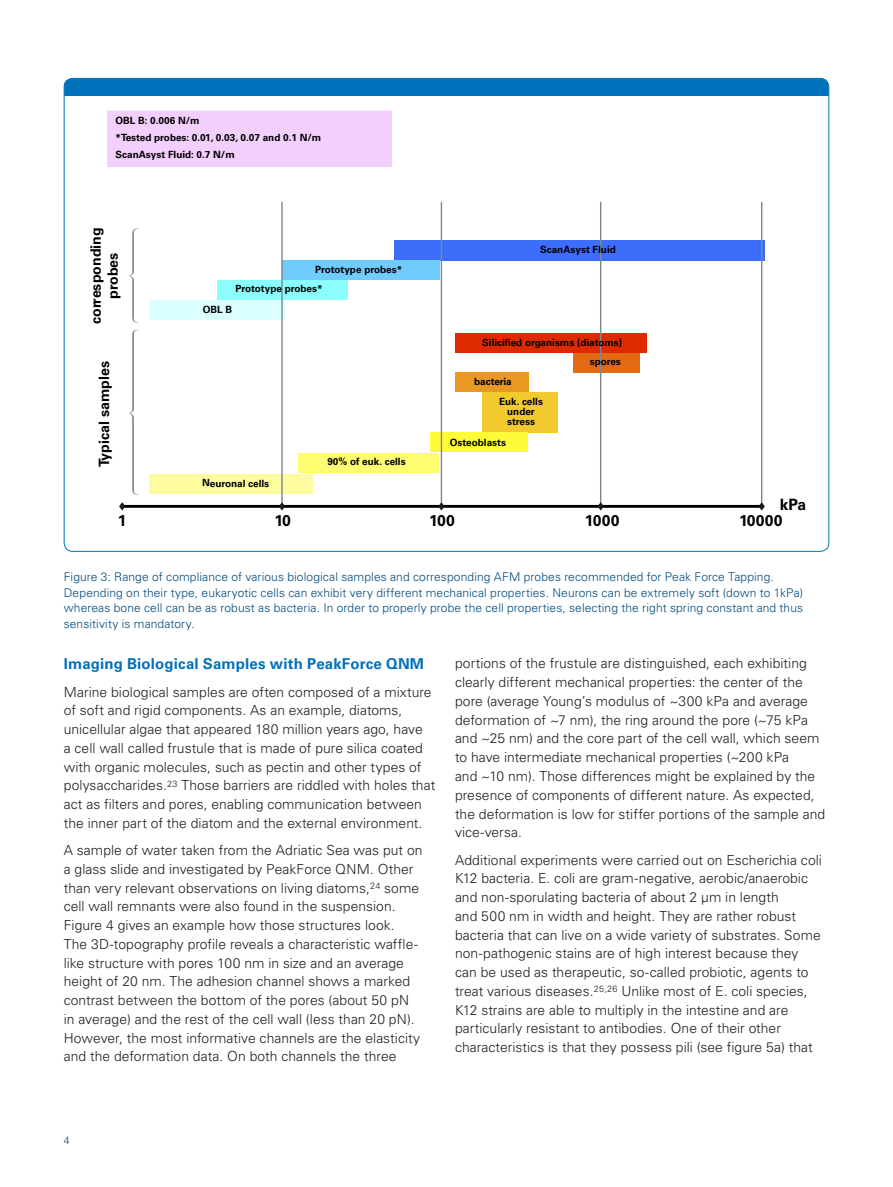
<style>
.page{position:relative;width:893px;height:1187px;background:#fff}
.page>*{position:absolute;margin:0;border:0;box-sizing:border-box;transform-origin:0 0}
.t1{font:700 15.6px "Univers LT Std";letter-spacing:.01em;color:#000}
.application_body{font:700 15px "Univers LT Std";letter-spacing:.01em;color:#0071bc}
.t2{font:700 14.25px/17.1px "Univers LT Std";color:#000;text-align:center}
.application_body-2{font:300 13.8px/18.8px "Univers LT Std";color:#231f20}
.application_legend{font:300 12px/15.8px "Univers LT Std";letter-spacing:.01em;color:#004a7f}
.application_legend-2{font:300 10.5px "Univers LT Std";color:#004a7f}
.t3{font:700 9.9px/17.1px "Univers LT Std";color:#000}
</style>
<div class="page">
<div style="left:64px;top:78px;width:765px;height:17px;background:#0072bc"></div>
<div style="left:394px;top:240px;width:370px;height:20px;background:#3d6efb"></div>
<div style="left:282px;top:260px;width:158px;height:20px;background:#70ccfd"></div>
<div style="left:217px;top:280px;width:131px;height:20px;background:#8bfdff"></div>
<div style="left:149px;top:300px;width:136px;height:19px;background:#dbfeff"></div>
<div style="left:455px;top:333px;width:192px;height:19px;background:#de2a00"></div>
<div style="left:573px;top:352px;width:66px;height:20px;background:#e36a15"></div>
<div style="left:455px;top:372px;width:74px;height:20px;background:#e99921"></div>
<div style="left:482px;top:392px;width:76px;height:40px;background:#f2ca2d"></div>
<div style="left:430px;top:432px;width:97px;height:20px;background:#fefb39"></div>
<div style="left:298px;top:452px;width:140px;height:20px;background:#fefc70"></div>
<div style="left:149px;top:474px;width:164px;height:19px;background:#fefc9e"></div>
<hr style="left:281px;top:202px;width:2px;height:304px;background:#7a8a95">
<hr style="left:441px;top:202px;width:1px;height:304px;background:#7a8a95">
<hr style="left:600px;top:202px;width:1px;height:304px;background:#7a8a95">
<hr style="left:761px;top:202px;width:1px;height:304px;background:#7a8a95">
<svg style="left:129px;top:329px;width:9px;height:166px"></svg>
<svg style="left:129px;top:228px;width:9px;height:95px"></svg>
<hr style="left:122px;top:505px;width:639px;height:2px;background:#000">
<svg style="left:119px;top:502px;width:6px;height:8px"></svg>
<svg style="left:279px;top:503px;width:6px;height:7px"></svg>
<svg style="left:438px;top:502px;width:7px;height:8px"></svg>
<svg style="left:597px;top:502px;width:7px;height:8px"></svg>
<svg style="left:758px;top:502px;width:7px;height:8px"></svg>
<div style="left:107px;top:111px;width:284px;height:56px;background:#f3cffd"></div>
<p class="t3" style="left:116px;top:112px;width:207px">OBL B: 0.006 N/m<br>*Tested probes: 0.01, 0.03, 0.07 and 0.1 N/m<br>ScanAsyst Fluid: 0.7 N/m</p>
<p class="t2" style="left:87px;top:324px;width:98px;rotate:-90deg">corresponding probes</p>
<p class="t2" style="left:96px;top:467px;width:108px;rotate:-90deg">Typical samples</p>
<p class="t3" style="left:235px;top:260px;width:168px;line-height:18.6px;text-indent:80px">Prototype probes*<br>Prototype probes*</p>
<p class="t3" style="left:203px;top:301px;width:31px">OBL B</p>
<p class="t3" style="left:202px;top:474px;width:69px;rotate:1deg">Neuronal cells</p>
<p class="t3" style="left:327px;top:453px;width:80px">90% of euk. cells</p>
<p class="t3" style="left:540px;top:241px;width:77px">ScanAsyst Fluid</p>
<p class="t3" style="left:482px;top:334px;width:141px">Silicified organisms (diatoms)</p>
<p class="t3" style="left:590px;top:353px;width:33px">spores</p>
<p class="t3" style="left:474px;top:373px;width:39px">bacteria</p>
<p class="t3" style="left:499px;top:396px;width:45px;line-height:9.9px;text-align:center">Euk. cells under stress</p>
<p class="t3" style="left:450px;top:434px;width:58px">Osteoblasts</p>
<p class="t1" style="left:780px;top:495px;width:28px">kPa</p>
<p class="t1" style="left:118px;top:511px;width:10px">1</p>
<p class="t1" style="left:274px;top:511px;width:18px">10</p>
<p class="t1" style="left:429px;top:511px;width:27px">100</p>
<p class="t1" style="left:585px;top:511px;width:36px">1000</p>
<p class="t1" style="left:739px;top:511px;width:45px">10000</p>
<p class="application_legend" style="left:64px;top:568px;width:741px">Figure 3: Range of compliance of various biological samples and corresponding AFM probes recommended for Peak Force Tapping.<br>Depending on their type, eukaryotic cells can exhibit very different mechanical properties. Neurons can be extremely soft (down to 1kPa) whereas bone cell can be as robust as bacteria. In order to properly probe the cell properties, selecting the right spring constant and thus sensitivity is mandatory.</p>
<p class="application_body" style="left:64px;top:655px;width:362px">Imaging Biological Samples with PeakForce QNM</p>
<p class="application_body-2" style="left:64px;top:682px;width:373px">Marine biological samples are often composed of a mixture of soft and rigid components. As an example, diatoms, unicellular algae that appeared 180 million years ago, have<br>a cell wall called frustule that is made of pure silica coated with organic molecules, such as pectin and other types of polysaccharides.<sup>23</sup> Those barriers are riddled with holes that act as filters and pores, enabling communication between the inner part of the diatom and the external environment.</p>
<p class="application_body-2" style="left:64px;top:840px;width:360px">A sample of water taken from the Adriatic Sea was put on a glass slide and investigated by PeakForce QNM. Other than very relevant observations on living diatoms,<sup>24</sup> some cell wall remnants were also found in the suspension.<br>Figure 4 gives an example how those structures look.<br>The 3D-topography profile reveals a characteristic waffle&shy;like structure with pores 100 nm in size and an average height of 20 nm. The adhesion channel shows a marked contrast between the bottom of the pores (about 50 pN in average) and the rest of the cell wall (less than 20 pN).<br>However, the most informative channels are the elasticity and the deformation data. On both channels the three</p>
<p class="application_body-2" style="left:455px;top:654px;width:372px">portions of the frustule are distinguished, each exhibiting clearly different mechanical properties: the center of the pore (average Young’s modulus of ~300 kPa and average deformation of ~7 nm), the ring around the pore (~75 kPa and ~25 nm) and the core part of the cell wall, which seem to have intermediate mechanical properties (~200 kPa<br>and ~10 nm). Those differences might be explained by the presence of components of different nature. As expected, the deformation is low for stiffer portions of the sample and vice-versa.</p>
<p class="application_body-2" style="left:455px;top:850px;width:368px">Additional experiments were carried out on Escherichia coli K12 bacteria. E. coli are gram-negative, aerobic/anaerobic and non-sporulating bacteria of about 2 μm in length<br>and 500 nm in width and height. They are rather robust bacteria that can live on a wide variety of substrates. Some non-pathogenic stains are of high interest because they can be used as therapeutic, so-called probiotic, agents to treat various diseases.<sup>25,26</sup> Unlike most of E. coli species, K12 strains are able to multiply in the intestine and are particularly resistant to antibodies. One of their other characteristics is that they possess pili (see figure 5a) that</p>
<p class="application_legend-2" style="left:64px;top:1133px;width:7px">4</p>
</div>
